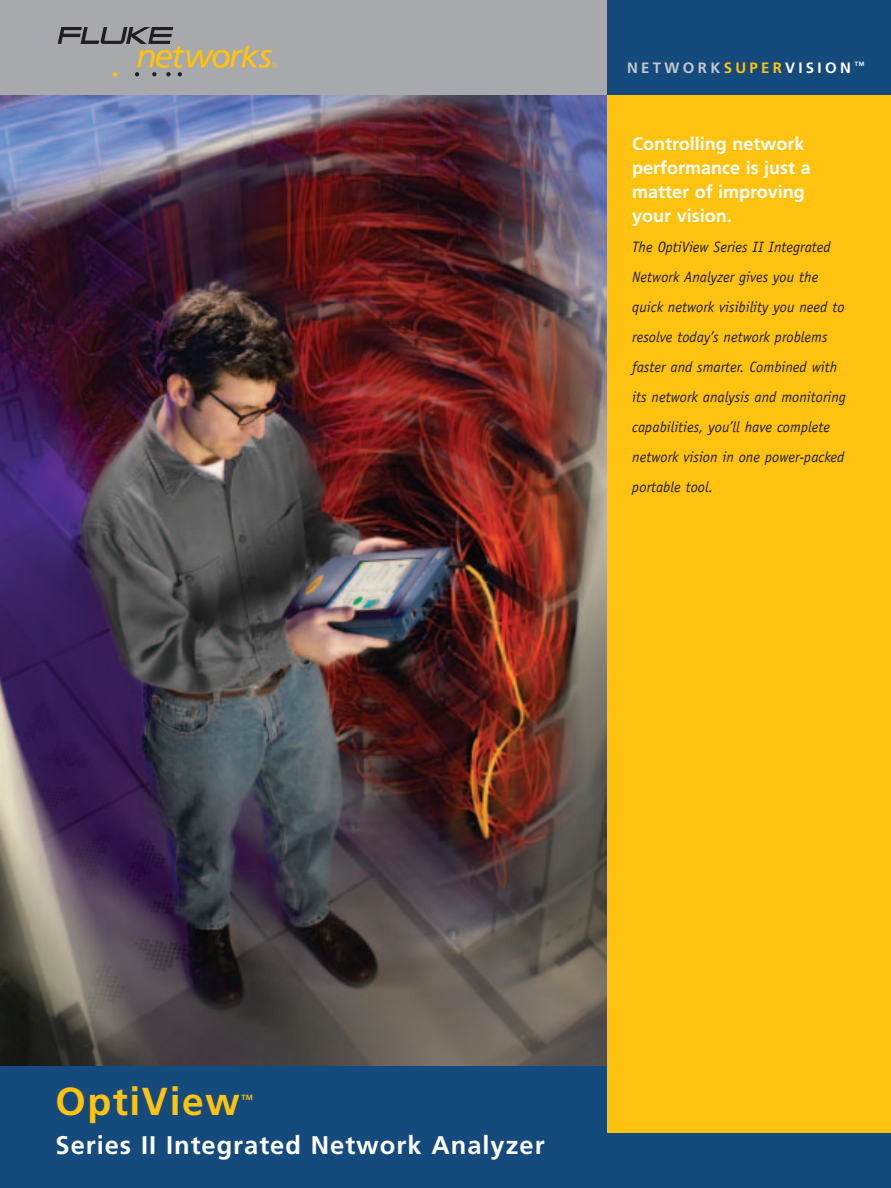
<style>
.page{position:relative;width:891px;height:1188px;background:#fff}
.page>*{position:absolute;margin:0;border:0;box-sizing:border-box;transform-origin:0 0}
.t1{font:700 39px "Frutiger";letter-spacing:.04em;color:#fec210}
.t2{font:700 25.5px "Frutiger";letter-spacing:.04em;color:#fff}
.t3{font:700 18px/24px "Frutiger";color:#fff}
.t4{font:italic 15px/30px "Officina Sans";color:#231f20}
.t5{font:700 15px "Frutiger";letter-spacing:.22em;color:#c7c8ca}
.t6{font:700 7.5px "Frutiger";color:#fec210}
.s1{color:#fec210}
.s2{color:#fff}
</style>
<div class="page">
<img style="left:0;top:94px;width:608px;height:972px">
<div style="left:0;top:1066px;width:891px;height:122px;background:#144a7c"></div>
<div style="left:608px;top:93px;width:283px;height:1039px;background:#fec210"></div>
<div style="left:0;top:0;width:608px;height:94px;background:#a8a9ad"></div>
<svg style="left:58px;top:27px;width:219px;height:49px"></svg>
<div style="left:608px;top:0;width:283px;height:94px;background:#144a7c"></div>
<p class="t5" style="left:627px;top:62px;width:239px">NETWORK<span class="s1">SUPER</span><span class="s2">VISION</span><sup>™</sup></p>
<p class="t3" style="left:632px;top:133px;width:180px">Controlling network performance is just a matter of improving your vision.</p>
<p class="t4" style="left:632px;top:233px;width:215px">The OptiView Series II Integrated<br>Network Analyzer gives you the quick network visibility you need to resolve today’s network problems faster and smarter. Combined with its network analysis and monitoring capabilities, you’ll have complete network vision in one power-packed portable tool.</p>
<h1 class="t1" style="left:56px;top:1085px;width:186px">OptiView</h1>
<p class="t6" style="left:241px;top:1094px;width:13px">TM</p>
<h2 class="t2" style="left:56px;top:1134px;width:491px">Series II Integrated Network Analyzer</h2>
</div>
